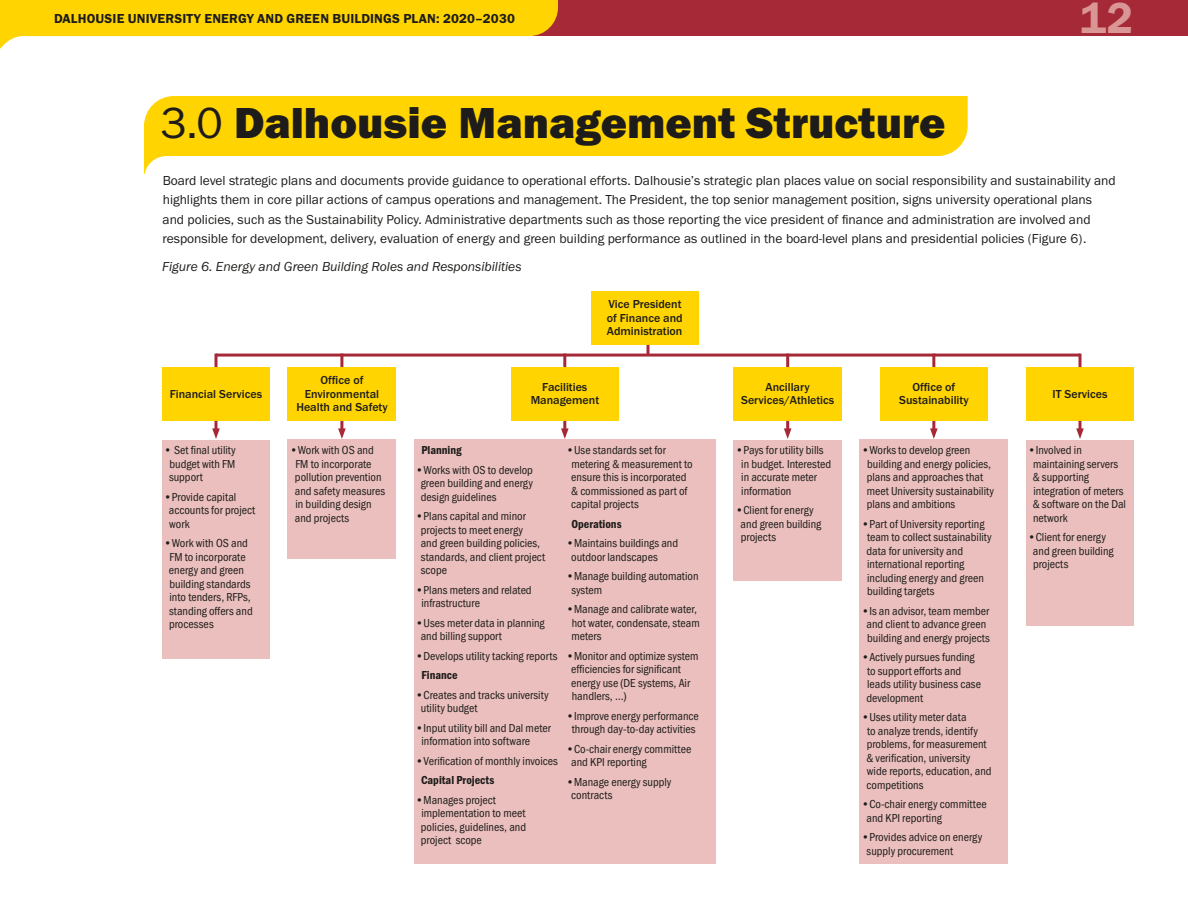
<style>
.page{position:relative;width:1188px;height:918px;background:#fff}
.page>*{position:absolute;margin:0;border:0;box-sizing:border-box;transform-origin:0 0}
.t1{font:45px "Franklin Gothic URW Hea";color:#1d1c1a}
.t2{font:45px "Franklin Gothic URW Dem";color:#da9694}
.t3{font:13.5px/19.5px "Franklin Gothic URW Boo";color:#1d1c1a}
.t4{font:13.5px "Franklin Gothic URW Dem";letter-spacing:.01em;color:#1d1c1a}
.t5{font:13.5px "Franklin Gothic URW Boo Ita";color:#1d1c1a}
.t6{font:12px/13.5px "Franklin Gothic URW Cond";color:#1d1c1a}
.t7{font:500 12px/13.5px "Franklin Gothic URW";color:#1d1c1a;text-align:center}
.t8{font:12px "Franklin Gothic URW Con Dem";color:#1d1c1a}
.s1{font-family:"Franklin Gothic URW Boo"}
</style>
<div class="page">
<div style="left:0;top:0;width:1188px;height:36px;background:#a62937"></div>
<svg style="left:0;top:0;width:558px;height:49px"></svg>
<div style="left:144px;top:96px;width:824px;height:60px;background:#ffd400"></div>
<svg style="left:144px;top:153px;width:24px;height:21px"></svg>
<hr style="left:166px;top:156px;width:1px;height:45px;background:#fff">
<svg style="left:214px;top:354px;width:4px;height:74px"></svg>
<svg style="left:212px;top:428px;width:8px;height:11px"></svg>
<hr style="left:340px;top:354px;width:3px;height:77px;background:#a62937">
<svg style="left:338px;top:428px;width:8px;height:11px"></svg>
<hr style="left:563px;top:354px;width:3px;height:77px;background:#a62937">
<svg style="left:561px;top:428px;width:8px;height:11px"></svg>
<svg style="left:646px;top:344px;width:4px;height:10px"></svg>
<hr style="left:786px;top:354px;width:3px;height:77px;background:#a62937">
<svg style="left:784px;top:428px;width:8px;height:11px"></svg>
<hr style="left:932px;top:354px;width:3px;height:77px;background:#a62937">
<svg style="left:930px;top:428px;width:8px;height:11px"></svg>
<svg style="left:1078px;top:354px;width:4px;height:74px"></svg>
<svg style="left:1076px;top:428px;width:8px;height:11px"></svg>
<hr style="left:216px;top:354px;width:864px;height:3px;background:#a62937">
<div style="left:591px;top:291px;width:108px;height:53px;background:#ffd400"></div>
<div style="left:1026px;top:367px;width:108px;height:53px;background:#ffd400"></div>
<div style="left:880px;top:367px;width:108px;height:53px;background:#ffd400"></div>
<div style="left:734px;top:367px;width:108px;height:53px;background:#ffd400"></div>
<div style="left:511px;top:367px;width:108px;height:53px;background:#ffd400"></div>
<div style="left:288px;top:367px;width:108px;height:53px;background:#ffd400"></div>
<div style="left:162px;top:367px;width:108px;height:53px;background:#ffd400"></div>
<div style="left:162px;top:440px;width:108px;height:218px;background:#eabfbd"></div>
<div style="left:734px;top:440px;width:108px;height:140px;background:#eabfbd"></div>
<div style="left:1026px;top:440px;width:108px;height:186px;background:#eabfbd"></div>
<div style="left:860px;top:440px;width:148px;height:424px;background:#eabfbd"></div>
<div style="left:414px;top:440px;width:302px;height:424px;background:#eabfbd"></div>
<div style="left:288px;top:440px;width:108px;height:119px;background:#eabfbd"></div>
<p class="t4" style="left:54px;top:10px;width:463px">DALHOUSIE UNIVERSITY ENERGY AND GREEN BUILDINGS PLAN: 2020–2030</p>
<h1 class="t2" style="left:1080px;top:-10px;width:55px">12</h1>
<h1 class="t1" style="left:161px;top:94px;width:786px"><span class="s1">3.0</span> Dalhousie Management Structure</h1>
<p class="t3" style="left:163px;top:170px;width:955px">Board level strategic plans and documents provide guidance to operational efforts. Dalhousie’s strategic plan places value on social responsibility and sustainability and highlights them in core pillar actions of campus operations and management. The President, the top senior management position, signs university operational plans and policies, such as the Sustainability Policy. Administrative departments such as those reporting the vice president of finance and administration are involved and responsible for development, delivery, evaluation of energy and green building performance as outlined in the board-level plans and presidential policies (Figure 6).</p>
<p class="t5" style="left:162px;top:259px;width:361px">Figure 6. Energy and Green Building Roles and Responsibilities</p>
<p class="t7" style="left:607px;top:297px;width:77px;text-align:justify">Vice President of Finance and Administration</p>
<p class="t7" style="left:170px;top:387px;width:94px">Financial Services</p>
<p class="t6" style="left:169px;top:443px;width:68px;text-align:justify;text-indent:-5px">• Set final utility budget with FM support</p>
<p class="t6" style="left:169px;top:489px;width:88px;text-indent:-5px">•Provide capital accounts for project work</p>
<p class="t6" style="left:169px;top:536px;width:85px;text-indent:-5px">•Work with OS and<br>FM to incorporate energy and green building standards into tenders, RFPs, standing offers and processes</p>
<p class="t7" style="left:296px;top:373px;width:93px">Office of<br>Environmental<br>Health and Safety</p>
<p class="t6" style="left:295px;top:443px;width:92px;text-indent:-5px">•Work with OS and<br>FM to incorporate pollution prevention and safety measures in building design and projects</p>
<p class="t7" style="left:531px;top:380px;width:70px">Facilities<br>Management</p>
<p class="t8" style="left:421px;top:442px;width:42px">Planning</p>
<p class="t6" style="left:421px;top:462px;width:114px;text-align:justify;text-indent:-5px">•Works with OS to develop green building and energy design guidelines</p>
<p class="t6" style="left:421px;top:509px;width:126px;text-indent:-5px">•Plans capital and minor projects to meet energy<br>and green building policies, standards, and client project scope</p>
<p class="t6" style="left:421px;top:582px;width:112px;text-indent:-6px">•Plans meters and related infrastructure</p>
<p class="t6" style="left:421px;top:615px;width:125px;text-indent:-5px">•Uses meter data in planning and billing support</p>
<p class="t6" style="left:416px;top:648px;width:143px">•Develops utility tacking reports</p>
<p class="t8" style="left:421px;top:667px;width:38px">Finance</p>
<p class="t6" style="left:421px;top:687px;width:129px;text-indent:-5px">•Creates and tracks university utility budget</p>
<p class="t6" style="left:421px;top:720px;width:131px;text-indent:-6px">•Input utility bill and Dal meter information into software</p>
<p class="t6" style="left:416px;top:753px;width:144px">•Verification of monthly invoices</p>
<p class="t8" style="left:421px;top:772px;width:75px">Capital Projects</p>
<p class="t6" style="left:421px;top:792px;width:107px;text-indent:-5px">•Manages project implementation to meet policies, guidelines, and project scope</p>
<p class="t6" style="left:571px;top:443px;width:123px;text-indent:-5px">•Use standards set for metering &amp; measurement to ensure this is incorporated &amp; commissioned as part of capital projects</p>
<p class="t8" style="left:572px;top:516px;width:52px">Operations</p>
<p class="t6" style="left:571px;top:536px;width:108px;text-indent:-5px">•Maintains buildings and outdoor landscapes</p>
<p class="t6" style="left:571px;top:569px;width:129px;text-indent:-5px">•Manage building automation system</p>
<p class="t6" style="left:571px;top:602px;width:130px;text-indent:-5px">•Manage and calibrate water, hot water, condensate, steam meters</p>
<p class="t6" style="left:571px;top:648px;width:129px;text-indent:-5px">•Monitor and optimize system efficiencies for significant energy use (DE systems, Air handlers, …)</p>
<p class="t6" style="left:566px;top:708px;width:134px;text-align:center">•Improve energy performance through day-to-day activities</p>
<p class="t6" style="left:571px;top:741px;width:122px;text-indent:-5px">•Co-chair energy committee and KPI reporting</p>
<p class="t6" style="left:571px;top:774px;width:102px;text-indent:-5px">•Manage energy supply contracts</p>
<p class="t7" style="left:741px;top:380px;width:95px">Ancillary<br>Services/Athletics</p>
<p class="t6" style="left:741px;top:443px;width:91px;text-indent:-6px">•Pays for utility bills in budget. Interested in accurate meter information</p>
<p class="t6" style="left:741px;top:503px;width:82px;text-indent:-5px">•Client for energy and green building projects</p>
<p class="t7" style="left:899px;top:380px;width:71px">Office of<br>Sustainability</p>
<p class="t6" style="left:867px;top:443px;width:129px;text-indent:-5px">•Works to develop green building and energy policies, plans and approaches that meet University sustainability plans and ambitions</p>
<p class="t6" style="left:867px;top:516px;width:127px;text-indent:-5px">•Part of University reporting team to collect sustainability data for university and international reporting including energy and green building targets</p>
<p class="t6" style="left:861px;top:603px;width:130px;text-align:center">•Is an advisor, team member and client to advance green building and energy projects</p>
<p class="t6" style="left:867px;top:650px;width:116px;text-indent:-5px">•Actively pursues funding to support efforts and leads utility business case development</p>
<p class="t6" style="left:866px;top:710px;width:127px;text-indent:-5px">•Uses utility meter data<br>to analyze trends, identify problems, for measurement &amp; verification, university wide reports, education, and competitions</p>
<p class="t6" style="left:867px;top:797px;width:122px;text-indent:-5px">•Co-chair energy committee and KPI reporting</p>
<p class="t6" style="left:867px;top:830px;width:117px;text-indent:-5px">•Provides advice on energy supply procurement</p>
<p class="t7" style="left:1053px;top:387px;width:57px">IT Services</p>
<p class="t6" style="left:1032px;top:443px;width:95px;text-indent:-5px">•Involved in maintaining servers &amp; supporting integration of meters &amp; software on the Dal network</p>
<p class="t6" style="left:1033px;top:530px;width:82px;text-indent:-5px">•Client for energy and green building projects</p>
</div>
